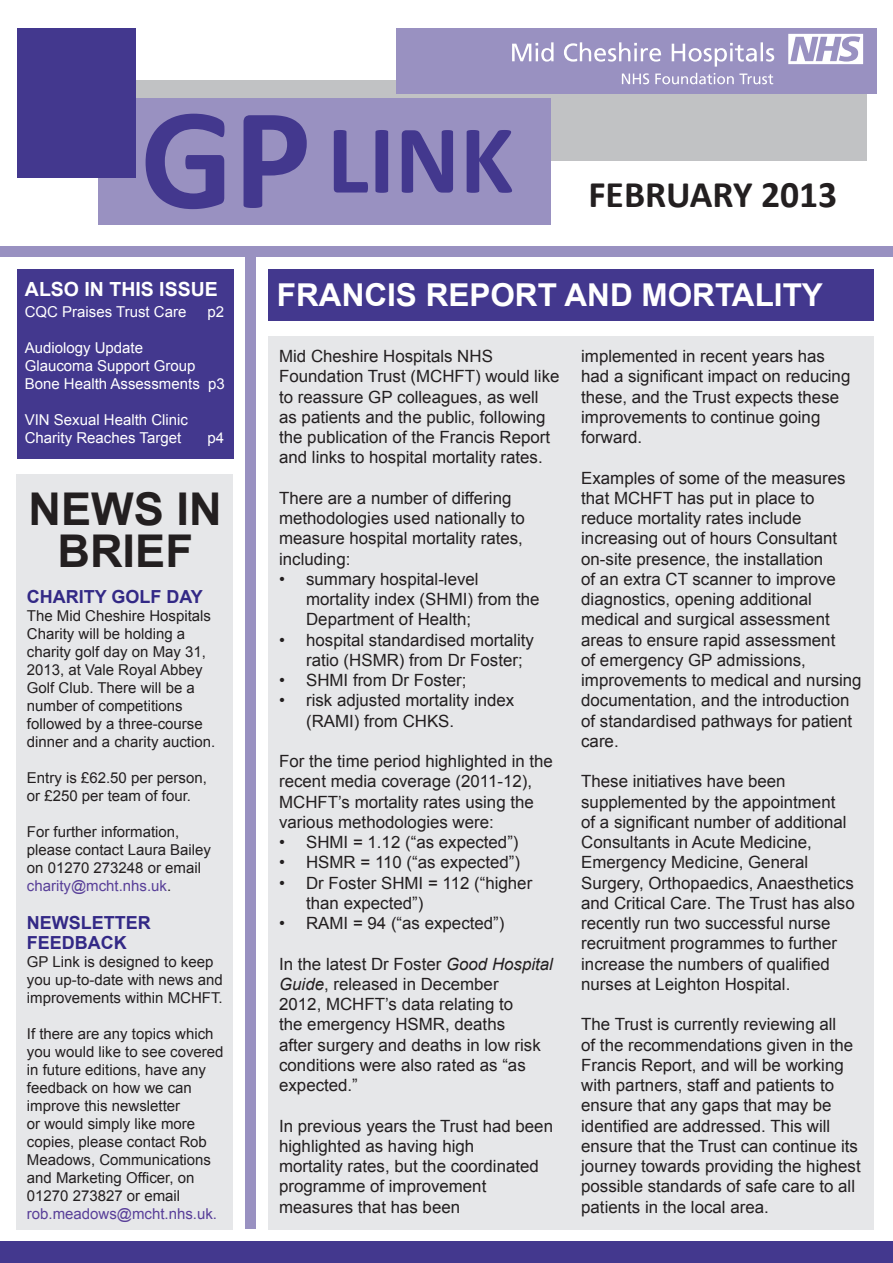
<style>
.page{position:relative;width:893px;height:1263px;background:#fff}
.page>*{position:absolute;margin:0;border:0;box-sizing:border-box;transform-origin:0 0}
.t1{font:700 45.15px "Arial";color:#231f20}
.t2{font:700 37.65px "Calibri";color:#231f20}
.t3{font:700 31.5px "Arial";color:#fff}
.t4{font:700 19.5px "Arial";color:#fff}
.t5{font:700 18px/19.8px "Arial";color:#332986}
.t6{font:16.8px/20.2px "Arial";color:#231f20}
.t7{font:15px/18px "Arial";color:#231f20}
.t8{font:15px "Arial";color:#fff}
.t9{font:15px "Arial";color:#593f99}
.s1{color:#594099}
.s2{font-style:italic}
</style>
<div class="page">
<div style="left:17px;top:269px;width:216px;height:190px;background:#43388e"></div>
<div style="left:17px;top:474px;width:216px;height:755px;background:#e6e7e9"></div>
<div style="left:135px;top:80px;width:732px;height:80px;background:#c1c2c4"></div>
<div style="left:98px;top:98px;width:453px;height:127px;background:#9991c1"></div>
<div style="left:17px;top:28px;width:118px;height:149px;background:#43388e"></div>
<svg style="left:334px;top:130px;width:178px;height:63px"></svg>
<svg style="left:146px;top:114px;width:161px;height:95px"></svg>
<div style="left:246px;top:252px;width:10px;height:977px;background:#9991c1"></div>
<div style="left:0;top:246px;width:893px;height:11px;background:#9991c1"></div>
<div style="left:397px;top:28px;width:480px;height:66px;background:#9991c1"></div>
<svg style="left:512px;top:34px;width:351px;height:50px"></svg>
<div style="left:0;top:1241px;width:893px;height:22px;background:#43388e"></div>
<div style="left:268px;top:336px;width:605px;height:893px;background:#e6e7e9"></div>
<div style="left:268px;top:269px;width:605px;height:52px;background:#43388e"></div>
<p class="t4" style="left:25px;top:276px;width:194px">ALSO IN THIS ISSUE</p>
<p class="t8" style="left:25px;top:302px;width:163px">CQC Praises Trust Care</p>
<p class="t8" style="left:208px;top:302px;width:18px">p2</p>
<p class="t8" style="left:25px;top:338px;width:120px">Audiology Update</p>
<p class="t8" style="left:25px;top:356px;width:172px">Glaucoma Support Group</p>
<p class="t8" style="left:25px;top:374px;width:202px">Bone Health Assessments p3</p>
<p class="t8" style="left:25px;top:410px;width:165px">VIN Sexual Health Clinic</p>
<p class="t8" style="left:25px;top:428px;width:158px">Charity Reaches Target</p>
<p class="t8" style="left:208px;top:428px;width:18px">p4</p>
<p class="t1" style="left:29px;top:479px;width:195px">NEWS IN</p>
<p class="t1" style="left:57px;top:521px;width:137px">BRIEF</p>
<p class="t5" style="left:27px;top:587px;width:178px">CHARITY GOLF DAY</p>
<p class="t7" style="left:27px;top:607px;width:190px">The Mid Cheshire Hospitals<br>Charity will be holding a charity golf day on May 31,<br>2013, at Vale Royal Abbey<br>Golf Club. There will be a number of competitions followed by a three-course dinner and a charity auction.</p>
<p class="t7" style="left:27px;top:769px;width:182px">Entry is £62.50 per person, or £250 per team of four.</p>
<p class="t7" style="left:27px;top:823px;width:186px">For further information, please contact Laura Bailey on 01270 273248 or email <span class="s1">charity@mcht.nhs.uk</span>.</p>
<p class="t5" style="left:27px;top:913px;width:126px">NEWSLETTER<br>FEEDBACK</p>
<p class="t7" style="left:27px;top:952px;width:197px">GP Link is designed to keep you up-to-date with news and improvements within MCHFT.</p>
<p class="t7" style="left:27px;top:1024px;width:198px">If there are any topics which you would like to see covered in future editions, have any feedback on how we can improve this newsletter<br>or would simply like more copies, please contact Rob<br>Meadows, Communications and Marketing Officer, on<br>01270 273827 or email</p>
<p class="t9" style="left:27px;top:1203px;width:192px">rob.meadows@mcht.nhs.uk.</p>
<p class="t2" style="left:588px;top:171px;width:250px">FEBRUARY 2013</p>
<p class="t3" style="left:277px;top:274px;width:547px">FRANCIS REPORT AND MORTALITY</p>
<p class="t6" style="left:279px;top:346px;width:282px">Mid Cheshire Hospitals NHS Foundation Trust (MCHFT) would like to reassure GP colleagues, as well as patients and the public, following the publication of the Francis Report and links to hospital mortality rates.</p>
<p class="t6" style="left:279px;top:488px;width:247px">There are a number of differing methodologies used nationally to measure hospital mortality rates, including:</p>
<p class="t6" style="left:306px;top:569px;width:235px;text-indent:-27px">• summary hospital-level mortality index (SHMI) from the<br>Department of Health;</p>
<p class="t6" style="left:306px;top:630px;width:229px;text-indent:-27px">• hospital standardised mortality ratio (HSMR) from Dr Foster;</p>
<p class="t6" style="left:279px;top:670px;width:189px">• SHMI from Dr Foster;</p>
<p class="t6" style="left:306px;top:690px;width:210px;text-indent:-27px">• risk adjusted mortality index (RAMI) from CHKS.</p>
<p class="t6" style="left:279px;top:751px;width:275px">For the time period highlighted in the recent media coverage (2011-12), MCHFT’s mortality rates using the various methodologies were:</p>
<p class="t6" style="left:279px;top:832px;width:241px">• SHMI = 1.12 (“as expected”)</p>
<p class="t6" style="left:279px;top:852px;width:242px">• HSMR = 110 (“as expected”)</p>
<p class="t6" style="left:306px;top:873px;width:228px;text-indent:-27px">• Dr Foster SHMI = 112 (“higher than expected”)</p>
<p class="t6" style="left:279px;top:913px;width:227px">• RAMI = 94 (“as expected”)</p>
<p class="t6" style="left:279px;top:954px;width:275px">In the latest Dr Foster <span class="s2">Good Hospital<br>Guide</span>, released in December<br>2012, MCHFT’s data relating to<br>the emergency HSMR, deaths<br>after surgery and deaths in low risk conditions were also rated as “as expected.”</p>
<p class="t6" style="left:279px;top:1116px;width:275px">In previous years the Trust had been highlighted as having high</p>
<p class="t6" style="left:279px;top:1156px;width:261px">mortality rates, but the coordinated programme of improvement measures that has been</p>
<p class="t6" style="left:581px;top:346px;width:271px">implemented in recent years has had a significant impact on reducing these, and the Trust expects these improvements to continue going forward.</p>
<p class="t6" style="left:581px;top:468px;width:282px">Examples of some of the measures that MCHFT has put in place to reduce mortality rates include increasing out of hours Consultant on-site presence, the installation<br>of an extra CT scanner to improve diagnostics, opening additional medical and surgical assessment areas to ensure rapid assessment<br>of emergency GP admissions, improvements to medical and nursing documentation, and the introduction of standardised pathways for patient care.</p>
<p class="t6" style="left:581px;top:771px;width:275px">These initiatives have been supplemented by the appointment<br>of a significant number of additional Consultants in Acute Medicine, Emergency Medicine, General Surgery, Orthopaedics, Anaesthetics and Critical Care. The Trust has also recently run two successful nurse recruitment programmes to further increase the numbers of qualified nurses at Leighton Hospital.</p>
<p class="t6" style="left:581px;top:1014px;width:281px">The Trust is currently reviewing all<br>of the recommendations given in the Francis Report, and will be working with partners, staff and patients to ensure that any gaps that may be identified are addressed. This will ensure that the Trust can continue its journey towards providing the highest possible standards of safe care to all patients in the local area.</p>
</div>
